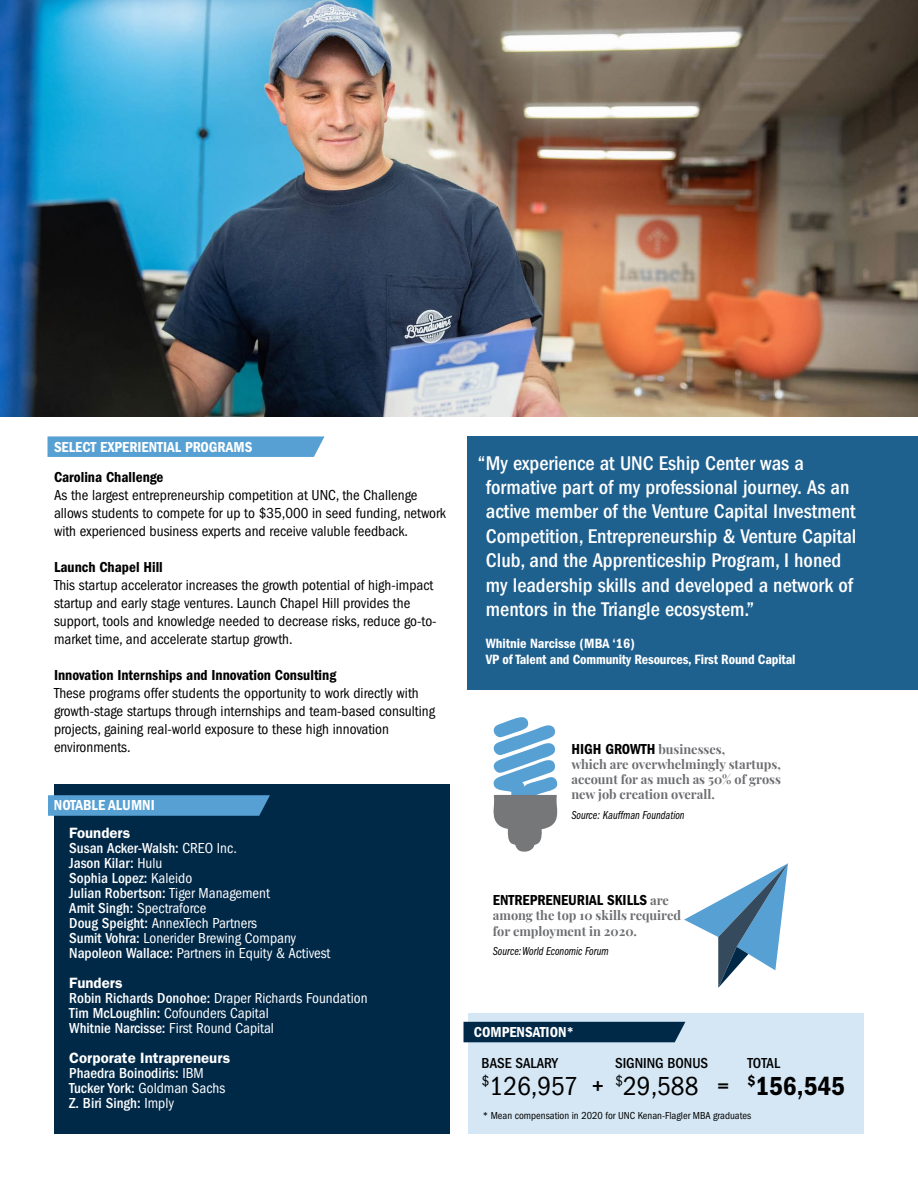
<style>
.page{position:relative;width:918px;height:1188px;background:#fff}
.page>*{position:absolute;margin:0;border:0;box-sizing:border-box;transform-origin:0 0}
.t1{font:condensed 27px "ITC Franklin Gothic Std";color:#000}
.t2{font:27px "ITC Franklin Gothic Std Dm Cd";color:#000}
.t3{font:500 condensed 20.55px/24.5px "ITC Franklin Gothic Std";color:#fff}
.t4{font:condensed 15.75px "ITC Franklin Gothic Std";color:#000}
.t5{font:condensed 15px/18px "ITC Franklin Gothic Std";color:#000}
.t6{font:condensed 15px "ITC Franklin Gothic Std";color:#fff}
.t7{font:500 condensed 15px "ITC Franklin Gothic Std";color:#fff}
.t8{font:15px "ITC Franklin Gothic Std Dm Cd";color:#000}
.t9{font:15px "ITC Franklin Gothic Std Dm Cd";color:#fff}
.t10{font:600 15px "ITC Franklin Gothic Std";color:#fff}
.t11{font:500 condensed 15px "ITC Franklin Gothic Std";color:#000}
.t12{font:13.95px "ITC Franklin Gothic Std Dm Cd";letter-spacing:-.01em;color:#fff}
.t13{font:700 12.75px/15.3px "Playfair Display";color:#6d6e71}
.t14{font:12px "ITC Franklin Gothic Std Bk Cp It";color:#000}
.t15{font:condensed 10.5px "ITC Franklin Gothic Std";color:#000}
.s1{font-weight:400}
.s2{font-weight:500}
.s3{font-family:"ITC Franklin Gothic Std Dm Cd";font-weight:400;font-size:15px;color:#000}
.s4{font-family:"Playfair Display";font-weight:700;font-size:12.75px;color:#6d6e71}
.s5{font-weight:500;font-size:24px}
</style>
<div class="page">
<svg style="left:48px;top:436px;width:277px;height:21px;background:#5ea4d4"></svg>
<div style="left:468px;top:436px;width:450px;height:254px;background:#1e608e"></div>
<div style="left:468px;top:1013px;width:396px;height:121px;background:#d5e7f4"></div>
<div style="left:464px;top:1022px;width:221px;height:20px;background:#002948"></div>
<div style="left:54px;top:784px;width:396px;height:350px;background:#002948"></div>
<svg style="left:48px;top:795px;width:222px;height:21px;background:#539acc"></svg>
<img style="left:0;top:0;width:918px;height:417px">
<svg style="left:493px;top:717px;width:65px;height:135px"></svg>
<svg style="left:684px;top:863px;width:104px;height:125px"></svg>
<h2 class="t9" style="left:54px;top:438px;width:200px">SELECT EXPERIENTIAL PROGRAMS</h2>
<h3 class="t8" style="left:54px;top:469px;width:111px">Carolina Challenge</h3>
<p class="t5" style="left:54px;top:486px;width:394px">As the largest entrepreneurship competition at UNC, the Challenge allows students to compete for up to $35,000 in seed funding, network with experienced business experts and receive valuble feedback.</p>
<h3 class="t8" style="left:54px;top:559px;width:110px">Launch Chapel Hill</h3>
<p class="t5" style="left:54px;top:576px;width:384px">This startup accelerator increases the growth potential of high-impact startup and early stage ventures. Launch Chapel Hill provides the support, tools and knowledge needed to decrease risks, reduce go-to&shy;market time, and accelerate startup growth.</p>
<h3 class="t8" style="left:54px;top:667px;width:284px">Innovation Internships and Innovation Consulting</h3>
<p class="t5" style="left:54px;top:684px;width:383px">These programs offer students the opportunity to work directly with growth-stage startups through internships and team-based consulting projects, gaining real-world exposure to these high innovation environments.</p>
<h2 class="t9" style="left:54px;top:797px;width:102px">NOTABLE ALUMNI</h2>
<h3 class="t10" style="left:69px;top:824px;width:63px">Founders</h3>
<p class="t7" style="left:69px;top:839px;width:169px">Susan Acker-Walsh: <span class="s1">CREO Inc.</span></p>
<p class="t7" style="left:69px;top:854px;width:95px">Jason Kilar: <span class="s1">Hulu</span></p>
<p class="t7" style="left:69px;top:869px;width:125px">Sophia Lopez: <span class="s1">Kaleido</span></p>
<p class="t7" style="left:69px;top:884px;width:202px">Julian Robertson: <span class="s1">Tiger Management</span></p>
<p class="t6" style="left:69px;top:899px;width:139px"><span class="s2">Amit Singh:</span> Spectraforce</p>
<p class="t6" style="left:69px;top:914px;width:189px"><span class="s2">Doug Speight:</span> AnnexTech Partners</p>
<p class="t6" style="left:69px;top:929px;width:228px"><span class="s2">Sumit Vohra:</span> Lonerider Brewing Company</p>
<p class="t6" style="left:69px;top:944px;width:263px"><span class="s2">Napoleon Wallace:</span> Partners in Equity &amp; Activest</p>
<h3 class="t10" style="left:69px;top:974px;width:55px">Funders</h3>
<p class="t6" style="left:69px;top:989px;width:300px"><span class="s2">Robin Richards Donohoe:</span> Draper Richards Foundation</p>
<p class="t6" style="left:69px;top:1004px;width:201px"><span class="s2">Tim McLoughlin:</span> Cofounders Capital</p>
<p class="t6" style="left:69px;top:1019px;width:206px"><span class="s2">Whitnie Narcisse:</span> First Round Capital</p>
<h3 class="t10" style="left:69px;top:1049px;width:162px">Corporate Intrapreneurs</h3>
<p class="t7" style="left:69px;top:1064px;width:136px">Phaedra Boinodiris: <span class="s1">IBM</span></p>
<p class="t6" style="left:69px;top:1079px;width:158px"><span class="s2">Tucker York:</span> Goldman Sachs</p>
<p class="t7" style="left:69px;top:1094px;width:106px">Z. Biri Singh: <span class="s1">Imply</span></p>
<p class="t3" style="left:486px;top:451px;width:372px;text-indent:-8px">“My experience at UNC Eship Center was a formative part of my professional journey. As an active member of the Venture Capital Investment Competition, Entrepreneurship &amp; Venture Capital Club, and the Apprenticeship Program, I honed my leadership skills and developed a network of mentors in the Triangle ecosystem.”</p>
<p class="t12" style="left:486px;top:635px;width:151px">Whitnie Narcisse (MBA ‘16)</p>
<p class="t12" style="left:486px;top:651px;width:311px">VP of Talent and Community Resources, First Round Capital</p>
<p class="t13" style="left:571px;top:740px;width:211px"><span class="s3">HIGH GROWTH</span> businesses,<br>which are overwhelmingly startups, account for as much as 50% of gross new job creation overall.</p>
<p class="t14" style="left:571px;top:808px;width:115px">Source: Kauffman Foundation</p>
<p class="t8" style="left:493px;top:891px;width:178px">ENTREPRENEURIAL SKILLS <span class="s4">are</span></p>
<p class="t13" style="left:493px;top:907px;width:190px">among the top 10 skills required for employment in 2020.</p>
<p class="t14" style="left:493px;top:945px;width:117px">Source: World Economic Forum</p>
<h2 class="t9" style="left:474px;top:1024px;width:102px">COMPENSATION*</h2>
<p class="t11" style="left:482px;top:1054px;width:78px">BASE SALARY</p>
<p class="t1" style="left:482px;top:1071px;width:98px"><sup>$</sup>126,957</p>
<p class="t11" style="left:747px;top:1054px;width:34px">TOTAL</p>
<p class="t2" style="left:747px;top:1070px;width:99px"><sup>$</sup>156,545</p>
<p class="t15" style="left:483px;top:1109px;width:270px">* Mean compensation in 2020 for UNC Kenan-Flagler MBA graduates</p>
<p class="t11" style="left:615px;top:1054px;width:95px">SIGNING BONUS</p>
<p class="t4" style="left:615px;top:1072px;width:10px">$</p>
<p class="t1" style="left:592px;top:1071px;width:139px"><span class="s5">+</span> 29,588 <span class="s5">=</span></p>
</div>
